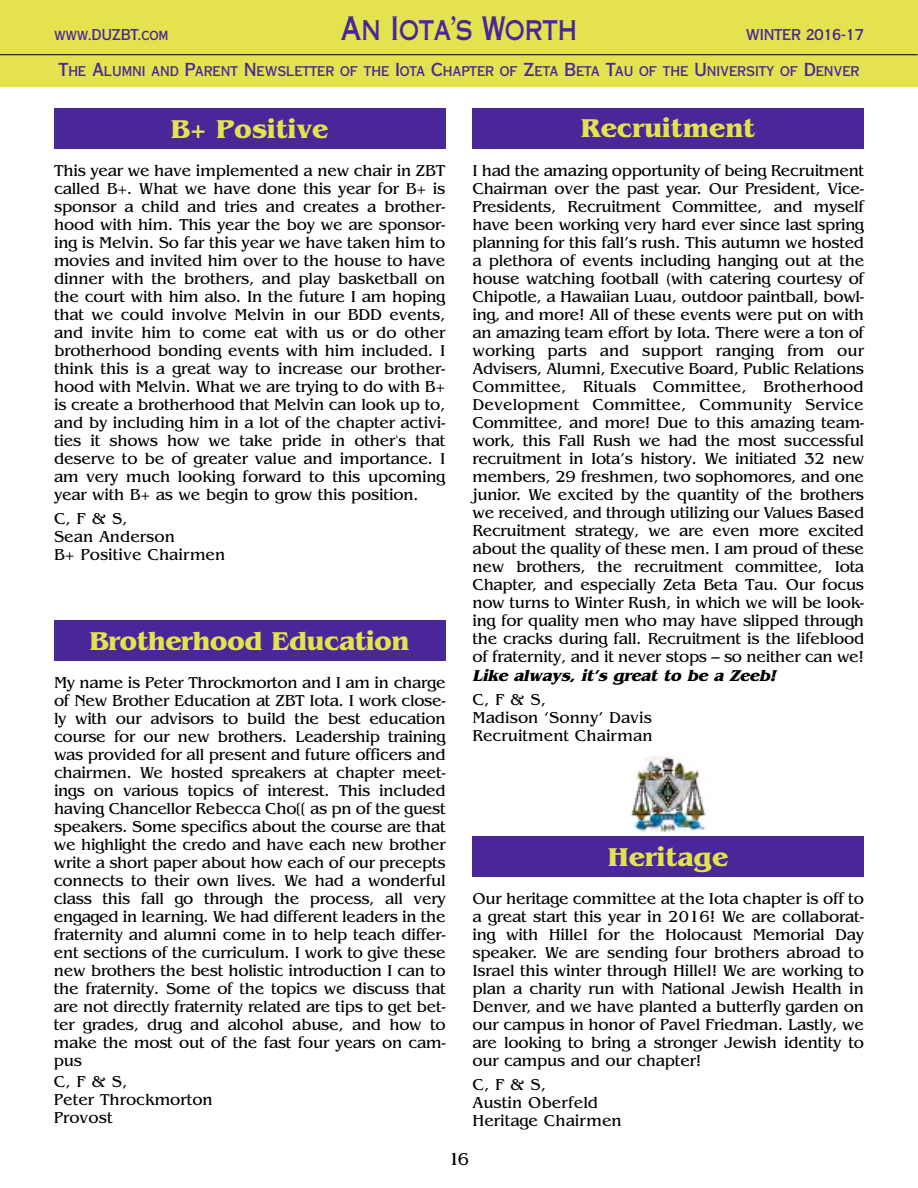
<style>
.page{position:relative;width:918px;height:1188px;background:#fff}
.page>*{position:absolute;margin:0;border:0;box-sizing:border-box;transform-origin:0 0}
.t1{font:32.4px "Copperplate Thirty One AB";letter-spacing:-.025em;color:#492798;scale:.74 1}
.t2{font:700 27px "Benguiat";color:#e4e24f}
.t3{font:700 27px "Benguiat";letter-spacing:-.02em;color:#e4e24f}
.t4{font:18px "Benguiat";color:#000}
.t5{font:16.5px/18px "Benguiat";letter-spacing:-.015em;color:#000;text-align:justify}
.t6{font:italic 700 16.5px "Benguiat";letter-spacing:-.015em;color:#000}
.t7{font:15px "Copperplate Thirty AB";letter-spacing:-.02em;color:#492798}
.t8{font:13.5px "Copperplate Thirty AB";letter-spacing:-.01em;color:#492798}
.s1{font-size:18px}
</style>
<div class="page">
<div style="left:0;top:0;width:918px;height:87px;background:#e4e24f"></div>
<hr style="left:0;top:54px;width:918px;height:1px;background:#000">
<div style="left:472px;top:108px;width:392px;height:40px;background:#492798"></div>
<img style="left:630px;top:756px;width:77px;height:76px">
<div style="left:54px;top:620px;width:392px;height:41px;background:#492798"></div>
<div style="left:472px;top:836px;width:392px;height:41px;background:#492798"></div>
<div style="left:54px;top:108px;width:392px;height:40px;background:#492798"></div>
<h1 class="t1" style="left:340px;top:17px;width:322px">An Iota’s Worth</h1>
<p class="t7" style="left:746px;top:30px;width:120px">WINTER 2016-17</p>
<p class="t8" style="left:58px;top:66px;width:803px"><span class="s1">T</span>HE <span class="s1">A</span>LUMNI AND <span class="s1">P</span>ARENT <span class="s1">N</span>EWSLETTER OF THE <span class="s1">I</span>OTA <span class="s1">C</span>HAPTER OF <span class="s1">Z</span>ETA <span class="s1">B</span>ETA <span class="s1">T</span>AU OF THE <span class="s1">U</span>NIVERSITY OF <span class="s1">D</span>ENVER</p>
<p class="t7" style="left:54px;top:30px;width:116px">www.DUZBT.com</p>
<h2 class="t2" style="left:171px;top:113px;width:158px">B+ Positive</h2>
<p class="t5" style="left:54px;top:161px;width:393px">This year we have implemented a new chair in ZBT called B+. What we have done this year for B+ is sponsor a child and tries and creates a brother&shy;hood with him. This year the boy we are sponsor&shy;ing is Melvin. So far this year we have taken him to movies and invited him over to the house to have dinner with the brothers, and play basketball on the court with him also. In the future I am hoping that we could involve Melvin in our BDD events, and invite him to come eat with us or do other brotherhood bonding events with him included. I think this is a great way to increase our brother&shy;hood with Melvin. What we are trying to do with B+ is create a brotherhood that Melvin can look up to, and by including him in a lot of the chapter activi&shy;ties it shows how we take pride in other's that deserve to be of greater value and importance. I am very much looking forward to this upcoming year with B+ as we begin to grow this position.</p>
<p class="t5" style="left:54px;top:509px;width:173px;text-align:left">C, F &amp; S,<br>Sean Anderson<br>B+ Positive Chairmen</p>
<h2 class="t3" style="left:90px;top:625px;width:321px">Brotherhood Education</h2>
<p class="t5" style="left:54px;top:673px;width:393px">My name is Peter Throckmorton and I am in charge of New Brother Education at ZBT Iota. I work close&shy;ly with our advisors to build the best education course for our new brothers. Leadership training was provided for all present and future officers and chairmen. We hosted spreakers at chapter meet&shy;ings on various topics of interest. This included having Chancellor Rebecca Cho[[ as pn of the guest speakers. Some specifics about the course are that we highlight the credo and have each new brother write a short paper about how each of our precepts connects to their own lives. We had a wonderful class this fall go through the process, all very engaged in learning. We had different leaders in the fraternity and alumni come in to help teach differ&shy;ent sections of the curriculum. I work to give these new brothers the best holistic introduction I can to the fraternity. Some of the topics we discuss that are not directly fraternity related are tips to get bet&shy;ter grades, drug and alcohol abuse, and how to make the most out of the fast four years on cam&shy;pus</p>
<p class="t5" style="left:54px;top:1072px;width:160px;text-align:left">C, F &amp; S,<br>Peter Throckmorton<br>Provost</p>
<h2 class="t2" style="left:581px;top:112px;width:175px">Recruitment</h2>
<p class="t5" style="left:472px;top:161px;width:393px">I had the amazing opportunity of being Recruitment Chairman over the past year. Our President, Vice-Presidents, Recruitment Committee, and myself have been working very hard ever since last spring planning for this fall’s rush. This autumn we hosted a plethora of events including hanging out at the house watching football (with catering courtesy of Chipotle, a Hawaiian Luau, outdoor paintball, bowl&shy;ing, and more! All of these events were put on with an amazing team effort by Iota. There were a ton of working parts and support ranging from our Advisers, Alumni, Executive Board, Public Relations Committee, Rituals Committee, Brotherhood Development Committee, Community Service Committee, and more! Due to this amazing team&shy;work, this Fall Rush we had the most successful recruitment in Iota’s history. We initiated 32 new members, 29 freshmen, two sophomores, and one junior. We excited by the quantity of the brothers we received, and through utilizing our Values Based Recruitment strategy, we are even more excited about the quality of these men. I am proud of these new brothers, the recruitment committee, Iota Chapter, and especially Zeta Beta Tau. Our focus now turns to Winter Rush, in which we will be look&shy;ing for quality men who may have slipped through the cracks during fall. Recruitment is the lifeblood of fraternity, and it never stops – so neither can we!</p>
<p class="t6" style="left:472px;top:666px;width:307px">Like always, it’s great to be a Zeeb!</p>
<p class="t5" style="left:472px;top:690px;width:182px;text-align:left">C, F &amp; S,<br>Madison ‘Sonny’ Davis<br>Recruitment Chairman</p>
<h2 class="t2" style="left:608px;top:841px;width:121px">Heritage</h2>
<p class="t5" style="left:472px;top:889px;width:393px">Our heritage committee at the Iota chapter is off to a great start this year in 2016! We are collaborat&shy;ing with Hillel for the Holocaust Memorial Day speaker. We are sending four brothers abroad to Israel this winter through Hillel! We are working to plan a charity run with National Jewish Health in Denver, and we have planted a butterfly garden on our campus in honor of Pavel Friedman. Lastly, we are looking to bring a stronger Jewish identity to our campus and our chapter!</p>
<p class="t5" style="left:472px;top:1075px;width:151px;text-align:left">C, F &amp; S,<br>Austin Oberfeld<br>Heritage Chairmen</p>
<p class="t4" style="left:449px;top:1148px;width:22px">16</p>
</div>
